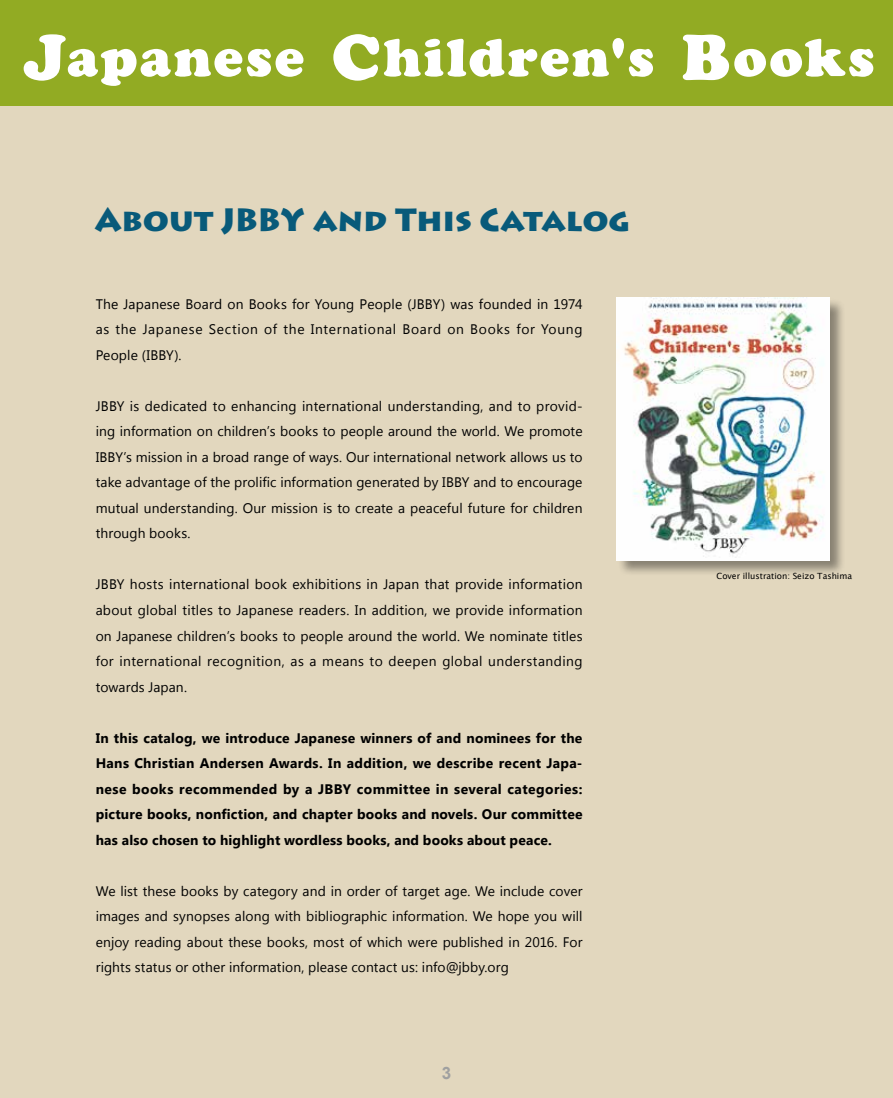
<style>
.page{position:relative;width:893px;height:1098px;background:#fff}
.page>*{position:absolute;margin:0;border:0;box-sizing:border-box;transform-origin:0 0}
.t1{font:53.1px "Cooper Black Std";letter-spacing:.045em;color:#fff}
.t2{font:900 31.95px "Lithos Pro";letter-spacing:-.005em;color:#085a7a}
.t3{font:700 16.95px "Arial";color:#9fa0a0}
.t4{font:13.8px/25.5px "Segoe UI";letter-spacing:.01em;color:#000;text-align:justify}
.t5{font:700 13.8px/25.5px "Segoe UI";letter-spacing:.01em;color:#000;text-align:justify}
.t6{font:8.55px "Lucida Sans Unicode";color:#000}
.s1{font-size:63.75px}
</style>
<div class="page">
<div style="left:0;top:84px;width:893px;height:1013px;background:#e2d7be"></div>
<div style="left:0;top:0;width:893px;height:106px;background:#92ab23"></div>
<div style="left:617px;top:298px;width:229px;height:278px;background:#000;opacity:.4"></div>
<img style="left:617px;top:298px;width:212px;height:262px">
<h1 class="t1" style="left:24px;top:25px;width:852px"><span class="s1">J</span>apanese <span class="s1">C</span>hildren's <span class="s1">B</span>ooks</h1>
<h2 class="t2" style="left:95px;top:200px;width:537px">About JBBY and This Catalog</h2>
<p class="t4" style="left:96px;top:290px;width:488px">The Japanese Board on Books for Young People (JBBY) was founded in 1974 as the Japanese Section of the International Board on Books for Young People (IBBY).</p>
<p class="t4" style="left:96px;top:392px;width:488px">JBBY is dedicated to enhancing international understanding, and to provid&shy;ing information on children’s books to people around the world. We promote IBBY’s mission in a broad range of ways. Our international network allows us to take advantage of the prolific information generated by IBBY and to encourage mutual understanding. Our mission is to create a peaceful future for children through books.</p>
<p class="t4" style="left:96px;top:571px;width:488px">JBBY hosts international book exhibitions in Japan that provide information about global titles to Japanese readers. In addition, we provide information on Japanese children’s books to people around the world. We nominate titles for international recognition, as a means to deepen global understanding towards Japan.</p>
<p class="t5" style="left:96px;top:724px;width:488px">In this catalog, we introduce Japanese winners of and nominees for the Hans Christian Andersen Awards. In addition, we describe recent Japa&shy;nese books recommended by a JBBY committee in several categories: picture books, nonfiction, and chapter books and novels. Our committee has also chosen to highlight wordless books, and books about peace.</p>
<p class="t4" style="left:96px;top:877px;width:488px">We list these books by category and in order of target age. We include cover images and synopses along with bibliographic information. We hope you will enjoy reading about these books, most of which were published in 2016. For rights status or other information, please contact us: info@jbby.org</p>
<p class="t3" style="left:442px;top:1060px;width:11px">3</p>
<p class="t6" style="left:716px;top:569px;width:137px">Cover illustration: Seizo Tashima</p>
</div>
